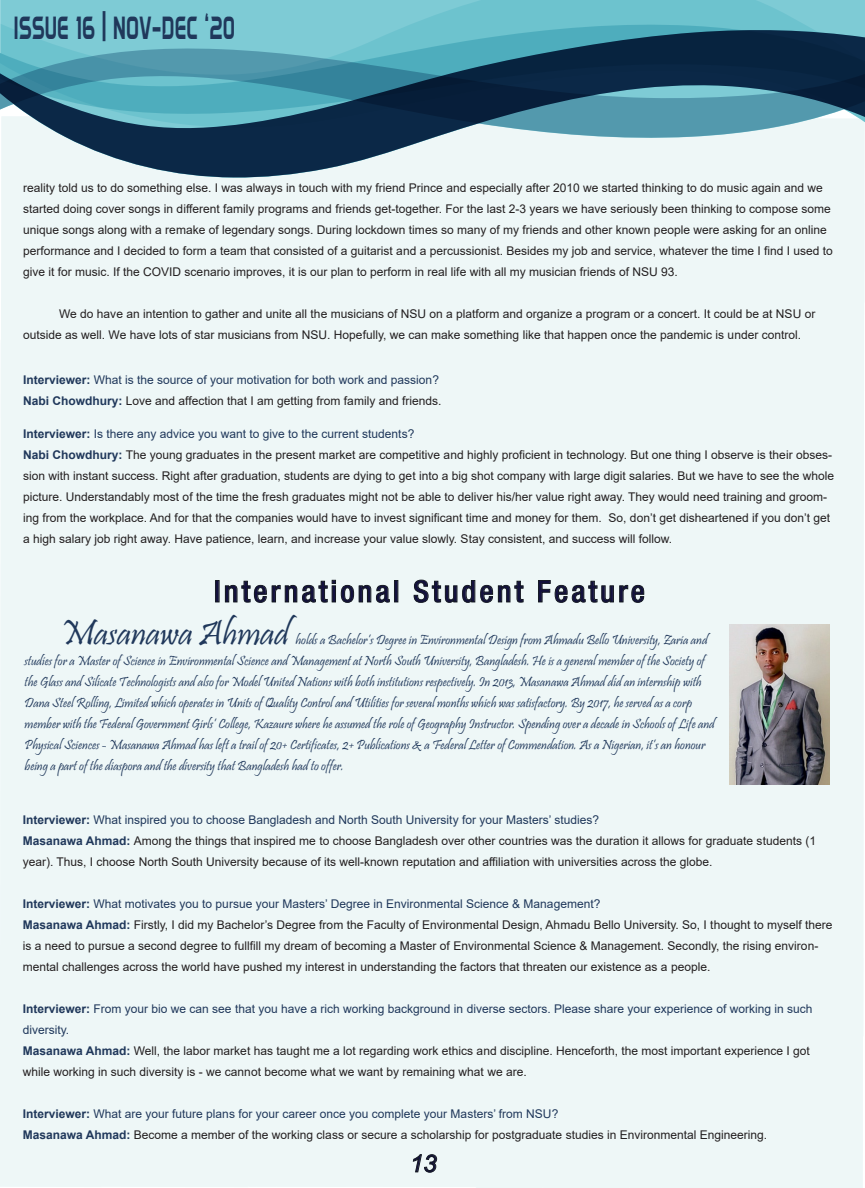
<style>
.page{position:relative;width:865px;height:1188px;background:#fff}
.page>*{position:absolute;margin:0;border:0;box-sizing:border-box;transform-origin:0 0}
.t1{font:36px "Pristina";color:#20385b}
.t2{font:33.2px "DAGGERSQUARE";letter-spacing:.01em;color:#20385b;scale:.62 1}
.t3{font:500 condensed 30px "Helvetica Neue";letter-spacing:.1em;color:#13113e}
.t4{font:italic 24px "Arial";color:#13113e}
.t5{font:13.7px/21px "Pristina";color:#20385b}
.t6{font:12px/21px "Arial";color:#231f20}
.t7{font:12px/21px "Arial";color:#20385b}
.s1{font-weight:700}
.s2{color:#231f20}
.s3{font-weight:700;color:#20385b}
.s4{color:#20385b}
</style>
<div class="page">
<svg style="left:0;top:0;width:864px;height:25px;background:#77c7d2"></svg>
<svg style="left:0;top:25px;width:864px;height:5px;background:#71c3cf"></svg>
<svg style="left:0;top:30px;width:864px;height:86px;background:#3c798e"></svg>
<div style="left:0;top:116px;width:864px;height:1072px;background:#eef7f7"></div>
<img style="left:728px;top:624px;width:101px;height:160px">
<h2 class="t2" style="left:15px;top:8px;width:358px">ISSUE 16 | NOV-DEC ‘20</h2>
<p class="t6" style="left:23px;top:177px;width:811px">reality told us to do something else. I was always in touch with my friend Prince and especially after 2010 we started thinking to do music again and we started doing cover songs in different family programs and friends get-together. For the last 2-3 years we have seriously been thinking to compose some unique songs along with a remake of legendary songs. During lockdown times so many of my friends and other known people were asking for an online performance and I decided to form a team that consisted of a guitarist and a percussionist. Besides my job and service, whatever the time I find I used to give it for music. If the COVID scenario improves, it is our plan to perform in real life with all my musician friends of NSU 93.</p>
<p class="t6" style="left:23px;top:303px;width:793px;text-indent:36px">We do have an intention to gather and unite all the musicians of NSU on a platform and organize a program or a concert. It could be at NSU or outside as well. We have lots of star musicians from NSU. Hopefully, we can make something like that happen once the pandemic is under control.</p>
<p class="t7" style="left:23px;top:369px;width:419px"><span class="s1">Interviewer:</span> What is the source of your motivation for both work and passion?<br><span class="s1">Nabi Chowdhury:</span> <span class="s2">Love and affection that I am getting from family and friends.</span></p>
<p class="t6" style="left:23px;top:423px;width:812px"><span class="s3">Interviewer:</span> <span class="s4">Is there any advice you want to give to the current students?<br></span><span class="s3">Nabi Chowdhury:</span> The young graduates in the present market are competitive and highly proficient in technology. But one thing I observe is their obses&shy;sion with instant success. Right after graduation, students are dying to get into a big shot company with large digit salaries. But we have to see the whole picture. Understandably most of the time the fresh graduates might not be able to deliver his/her value right away. They would need training and groom&shy;ing from the workplace. And for that the companies would have to invest significant time and money for them. So, don’t get disheartened if you don’t get a high salary job right away. Have patience, learn, and increase your value slowly. Stay consistent, and success will follow.</p>
<h3 class="t3" style="left:214px;top:573px;width:432px">International Student Feature</h3>
<h1 class="t1" style="left:61px;top:612px;width:230px">Masanawa Ahmad</h1>
<p class="t5" style="left:25px;top:630px;width:691px;text-indent:271px">holds a Bachelor’s Degree in Environmental Design from Ahmadu Bello University, Zaria and studies for a Master of Science in Environmental Science and Management at North South University, Bangladesh. He is a general member of the Society of the Glass and Silicate Technologists and also for Model United Nations with both institutions respectively. In 2013, Masanawa Ahmad did an internship with Dana Steel Rolling, Limited which operates in Units of Quality Control and Utilities for several months which was satisfactory. By 2017, he served as a corp member with the Federal Government Girls’ College, Kazaure where he assumed the role of Geography Instructor. Spending over a decade in Schools of Life and Physical Sciences - Masanawa Ahmad has left a trail of 20+ Certificates, 2+ Publications &amp; a Federal Letter of Commendation. As a Nigerian, it’s an honour being a part of the diaspora and the diversity that Bangladesh had to offer.</p>
<p class="t6" style="left:23px;top:810px;width:794px"><span class="s3">Interviewer:</span> <span class="s4">What inspired you to choose Bangladesh and North South University for your Masters’ studies?<br></span><span class="s3">Masanawa Ahmad:</span> Among the things that inspired me to choose Bangladesh over other countries was the duration it allows for graduate students (1 year). Thus, I choose North South University because of its well-known reputation and affiliation with universities across the globe.</p>
<p class="t6" style="left:23px;top:894px;width:811px"><span class="s3">Interviewer:</span> <span class="s4">What motivates you to pursue your Masters’ Degree in Environmental Science &amp; Management?<br></span><span class="s3">Masanawa Ahmad:</span> Firstly, I did my Bachelor’s Degree from the Faculty of Environmental Design, Ahmadu Bello University. So, I thought to myself there is a need to pursue a second degree to fullfill my dream of becoming a Master of Environmental Science &amp; Management. Secondly, the rising environ&shy;mental challenges across the world have pushed my interest in understanding the factors that threaten our existence as a people.</p>
<p class="t6" style="left:23px;top:999px;width:790px"><span class="s3">Interviewer:</span> <span class="s4">From your bio we can see that you have a rich working background in diverse sectors. Please share your experience of working in such diversity.<br></span><span class="s3">Masanawa Ahmad:</span> Well, the labor market has taught me a lot regarding work ethics and discipline. Henceforth, the most important experience I got while working in such diversity is - we cannot become what we want by remaining what we are.</p>
<p class="t6" style="left:23px;top:1104px;width:745px"><span class="s3">Interviewer:</span> <span class="s4">What are your future plans for your career once you complete your Masters’ from NSU?<br></span><span class="s3">Masanawa Ahmad:</span> Become a member of the working class or secure a scholarship for postgraduate studies in Environmental Engineering.</p>
<h3 class="t4" style="left:409px;top:1148px;width:28px">13</h3>
</div>
